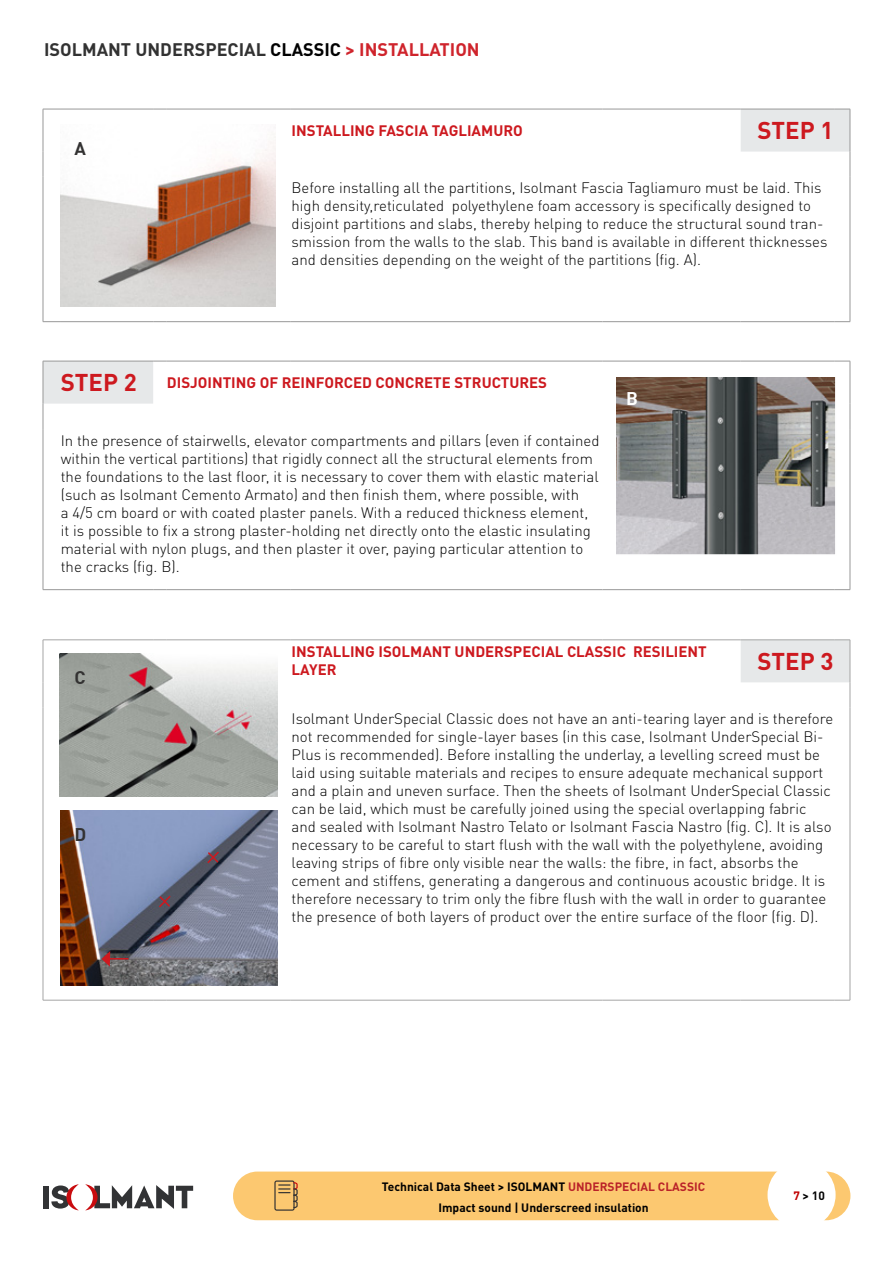
<style>
.page{position:relative;width:893px;height:1263px;background:#fff}
.page>*{position:absolute;margin:0;border:0;box-sizing:border-box;transform-origin:0 0}
.t1{font:700 24px "DIN Pro";color:#cd191f}
.t2{font:700 18px "DIN Pro";color:#323232}
.t3{font:18px "DIN Bold";color:#333232}
.t4{font:18px "DIN Bold";color:#fff}
.t5{font:300 15px/18px "DIN Pro";color:#000}
.t6{font:700 15px/18px "DIN Pro";color:#cd191f}
.t7{font:700 12px "DIN Pro";color:#000}
.s1{color:#000}
.s2{color:#cf242c}
.s3{color:#ba2229}
.s4{color:#c00000}
</style>
<div class="page">
<svg style="left:43px;top:110px;width:807px;height:572px"></svg>
<hr style="left:43px;top:109px;width:1px;height:43px;background:#989898">
<svg style="left:43px;top:109px;width:17px;height:1px"></svg>
<hr style="left:60px;top:109px;width:93px;height:1px;background:#989898">
<svg style="left:153px;top:109px;width:13px;height:1px"></svg>
<hr style="left:166px;top:109px;width:125px;height:1px;background:#989898">
<hr style="left:291px;top:109px;width:311px;height:1px;background:#989898">
<hr style="left:602px;top:109px;width:139px;height:1px;background:#989898">
<hr style="left:741px;top:109px;width:93px;height:1px;background:#989898">
<svg style="left:834px;top:109px;width:16px;height:1px"></svg>
<hr style="left:850px;top:109px;width:1px;height:43px;background:#989898">
<svg style="left:43px;top:152px;width:1px;height:25px"></svg>
<svg style="left:850px;top:152px;width:1px;height:25px"></svg>
<hr style="left:43px;top:177px;width:1px;height:144px;background:#989898">
<hr style="left:850px;top:177px;width:1px;height:144px;background:#989898">
<svg style="left:43px;top:321px;width:17px;height:1px"></svg>
<hr style="left:60px;top:321px;width:93px;height:1px;background:#989898">
<svg style="left:153px;top:321px;width:13px;height:1px"></svg>
<hr style="left:166px;top:321px;width:125px;height:1px;background:#989898">
<hr style="left:291px;top:321px;width:311px;height:1px;background:#989898">
<hr style="left:602px;top:321px;width:139px;height:1px;background:#989898">
<hr style="left:741px;top:321px;width:93px;height:1px;background:#989898">
<svg style="left:834px;top:321px;width:16px;height:1px"></svg>
<hr style="left:43px;top:361px;width:1px;height:43px;background:#989898">
<svg style="left:43px;top:361px;width:17px;height:1px"></svg>
<hr style="left:60px;top:361px;width:93px;height:1px;background:#989898">
<svg style="left:153px;top:361px;width:13px;height:1px"></svg>
<hr style="left:166px;top:361px;width:125px;height:1px;background:#989898">
<hr style="left:291px;top:361px;width:311px;height:1px;background:#989898">
<hr style="left:602px;top:361px;width:139px;height:1px;background:#989898">
<hr style="left:741px;top:361px;width:93px;height:1px;background:#989898">
<svg style="left:834px;top:361px;width:16px;height:1px"></svg>
<hr style="left:850px;top:361px;width:1px;height:43px;background:#989898">
<svg style="left:43px;top:404px;width:1px;height:25px"></svg>
<svg style="left:850px;top:404px;width:1px;height:25px"></svg>
<hr style="left:43px;top:429px;width:1px;height:160px;background:#989898">
<hr style="left:850px;top:429px;width:1px;height:160px;background:#989898">
<svg style="left:43px;top:589px;width:17px;height:1px"></svg>
<hr style="left:60px;top:589px;width:93px;height:1px;background:#989898">
<svg style="left:153px;top:589px;width:13px;height:1px"></svg>
<hr style="left:166px;top:589px;width:125px;height:1px;background:#989898">
<hr style="left:291px;top:589px;width:311px;height:1px;background:#989898">
<hr style="left:602px;top:589px;width:139px;height:1px;background:#989898">
<hr style="left:741px;top:589px;width:93px;height:1px;background:#989898">
<svg style="left:834px;top:589px;width:16px;height:1px"></svg>
<hr style="left:43px;top:640px;width:1px;height:42px;background:#a5a5a5">
<svg style="left:43px;top:640px;width:17px;height:1px"></svg>
<hr style="left:60px;top:640px;width:93px;height:1px;background:#a5a5a5">
<svg style="left:153px;top:640px;width:13px;height:1px"></svg>
<hr style="left:166px;top:640px;width:125px;height:1px;background:#a5a5a5">
<hr style="left:291px;top:640px;width:311px;height:1px;background:#a5a5a5">
<hr style="left:602px;top:640px;width:139px;height:1px;background:#a5a5a5">
<hr style="left:741px;top:640px;width:93px;height:1px;background:#a5a5a5">
<svg style="left:834px;top:640px;width:16px;height:1px"></svg>
<hr style="left:850px;top:640px;width:1px;height:42px;background:#a5a5a5">
<svg style="left:43px;top:682px;width:1px;height:25px"></svg>
<svg style="left:850px;top:682px;width:1px;height:25px"></svg>
<hr style="left:43px;top:707px;width:1px;height:293px;background:#a5a5a5">
<hr style="left:850px;top:707px;width:1px;height:293px;background:#a5a5a5">
<svg style="left:43px;top:1000px;width:17px;height:1px"></svg>
<hr style="left:60px;top:1000px;width:93px;height:1px;background:#a5a5a5">
<svg style="left:153px;top:1000px;width:13px;height:1px"></svg>
<hr style="left:166px;top:1000px;width:125px;height:1px;background:#a5a5a5">
<hr style="left:291px;top:1000px;width:311px;height:1px;background:#a5a5a5">
<hr style="left:602px;top:1000px;width:139px;height:1px;background:#a5a5a5">
<hr style="left:741px;top:1000px;width:93px;height:1px;background:#a5a5a5">
<svg style="left:834px;top:1000px;width:16px;height:1px"></svg>
<div style="left:233px;top:1171px;width:617px;height:49px;background:#fcc870;border-radius:24px"></div>
<div style="left:43px;top:1186px;width:6px;height:22px;background:#323335"></div>
<svg style="left:85px;top:1184px;width:108px;height:26px"></svg>
<svg style="left:51px;top:1184px;width:28px;height:26px"></svg>
<div style="left:767px;top:1161px;width:69px;height:68px;background:#fff;border-radius:50%"></div>
<svg style="left:274px;top:1180px;width:24px;height:31px"></svg>
<svg style="left:617px;top:377px;width:219px;height:179px;background:#81807f"></svg>
<img style="left:61px;top:125px;width:214px;height:181px">
<img style="left:59px;top:654px;width:219px;height:142px">
<img style="left:61px;top:810px;width:217px;height:176px">
<svg style="left:157px;top:894px;width:15px;height:15px"></svg>
<svg style="left:206px;top:850px;width:15px;height:15px"></svg>
<svg style="left:102px;top:951px;width:26px;height:15px"></svg>
<p class="t2" style="left:44px;top:34px;width:437px">ISOLMANT UNDERSPECIAL <span class="s1">CLASSIC</span> <span class="s2">&gt; INSTALLATION</span></p>
<p class="t3" style="left:74px;top:136px;width:13px">A</p>
<p class="t6" style="left:292px;top:119px;width:233px">INSTALLING FASCIA TAGLIAMURO</p>
<h1 class="t1" style="left:757px;top:110px;width:78px">STEP 1</h1>
<p class="t5" style="left:292px;top:178px;width:537px">Before installing all the partitions, Isolmant Fascia Tagliamuro must be laid. This high density,reticulated polyethylene foam accessory is specifically designed to disjoint partitions and slabs, thereby helping to reduce the structural sound tran&shy;smission from the walls to the slab. This band is available in different thicknesses and densities depending on the weight of the partitions (fig. A).</p>
<h1 class="t1" style="left:61px;top:362px;width:78px">STEP 2</h1>
<p class="t6" style="left:167px;top:371px;width:382px">DISJOINTING OF REINFORCED CONCRETE STRUCTURES</p>
<p class="t5" style="left:61px;top:430px;width:540px">In the presence of stairwells, elevator compartments and pillars (even if contained within the vertical partitions) that rigidly connect all the structural elements from the foundations to the last floor, it is necessary to cover them with elastic material (such as Isolmant Cemento Armato) and then finish them, where possible, with<br>a 4/5 cm board or with coated plaster panels. With a reduced thickness element, it is possible to fix a strong plaster-holding net directly onto the elastic insulating material with nylon plugs, and then plaster it over, paying particular attention to the cracks (fig. B).</p>
<p class="t4" style="left:626px;top:387px;width:13px">B</p>
<p class="t3" style="left:74px;top:665px;width:13px">C</p>
<p class="t3" style="left:74px;top:823px;width:13px">D</p>
<p class="t6" style="left:292px;top:641px;width:417px">INSTALLING ISOLMANT UNDERSPECIAL CLASSIC RESILIENT<br>LAYER</p>
<h1 class="t1" style="left:757px;top:641px;width:78px">STEP 3</h1>
<p class="t5" style="left:292px;top:708px;width:543px">Isolmant UnderSpecial Classic does not have an anti-tearing layer and is therefore not recommended for single-layer bases (in this case, Isolmant UnderSpecial Bi-Plus is recommended). Before installing the underlay, a levelling screed must be laid using suitable materials and recipes to ensure adequate mechanical support and a plain and uneven surface. Then the sheets of Isolmant UnderSpecial Classic can be laid, which must be carefully joined using the special overlapping fabric and sealed with Isolmant Nastro Telato or Isolmant Fascia Nastro (fig. C). It is also necessary to be careful to start flush with the wall with the polyethylene, avoiding leaving strips of fibre only visible near the walls: the fibre, in fact, absorbs the cement and stiffens, generating a dangerous and continuous acoustic bridge. It is therefore necessary to trim only the fibre flush with the wall in order to guarantee the presence of both layers of product over the entire surface of the floor (fig. D).</p>
<p class="t7" style="left:382px;top:1176px;width:325px">Technical Data Sheet &gt; ISOLMANT <span class="s3">UNDERSPECIAL CLASSIC</span></p>
<p class="t7" style="left:438px;top:1197px;width:212px">Impact sound | Underscreed insulation</p>
<p class="t7" style="left:793px;top:1185px;width:33px"><span class="s4">7</span> &gt; 10</p>
</div>
